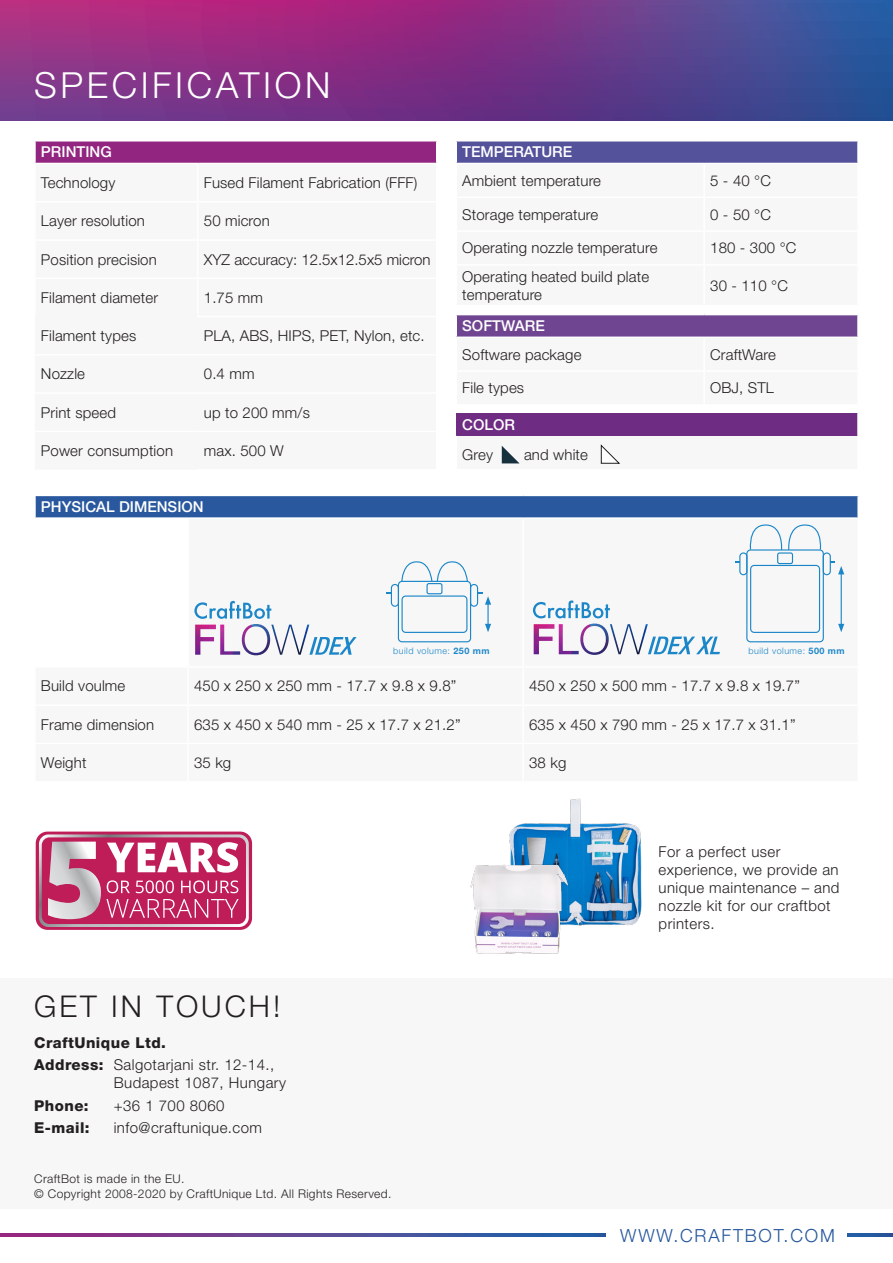
<style>
.page{position:relative;width:893px;height:1263px;background:#fff}
.page>*{position:absolute;margin:0;border:0;box-sizing:border-box;transform-origin:0 0}
.t1{font:300 36px "Helvetica Neue LT Pro";letter-spacing:.1em;color:#fff}
.t2{font:300 30px "Helvetica Neue LT Pro";letter-spacing:.1em;color:#231f20}
.t3{font:300 18px "Helvetica Neue";letter-spacing:.1em;color:#26579c}
.t4{font:300 15px/18px "Helvetica Neue LT Pro";letter-spacing:.01em;color:#231f20}
.t5{font:300 15px/18px "Helvetica Neue LT Pro";letter-spacing:.03em;color:#231f20}
.t6{font:500 15px "Helvetica Neue LT Pro";color:#fff}
.t7{font:800 15px "Helvetica Neue LT Pro";letter-spacing:.03em;color:#231f20}
.t8{font:300 12px "Helvetica Neue LT Pro";letter-spacing:.03em;color:#231f20}
.t9{font:300 9px "Helvetica Neue LT Pro";letter-spacing:.05em;color:#1c87c8}
.s1{font-weight:700}
.s2{font-weight:800}
</style>
<div class="page">
<svg style="left:0;top:0;width:893px;height:121px;background:#733789"></svg>
<div style="left:0;top:978px;width:893px;height:231px;background:#f7f7f8"></div>
<svg style="left:0;top:1233px;width:606px;height:4px;background:#5d4794"></svg>
<svg style="left:847px;top:1233px;width:46px;height:4px"></svg>
<div style="left:35px;top:495px;width:823px;height:23px;background:#29589e"></div>
<hr style="left:34px;top:495px;width:154px;height:1px;background:#fff">
<hr style="left:34px;top:496px;width:2px;height:21px;background:#fff">
<hr style="left:188px;top:495px;width:335px;height:1px;background:#fff">
<hr style="left:523px;top:495px;width:336px;height:1px;background:#fff">
<hr style="left:857px;top:496px;width:2px;height:22px;background:#fff">
<hr style="left:34px;top:517px;width:154px;height:2px;background:#fff">
<hr style="left:188px;top:517px;width:335px;height:2px;background:#fff">
<hr style="left:523px;top:517px;width:334px;height:2px;background:#fff">
<div style="left:35px;top:141px;width:402px;height:22px;background:#922580"></div>
<hr style="left:34px;top:140px;width:164px;height:2px;background:#fff">
<hr style="left:34px;top:142px;width:2px;height:21px;background:#fff">
<hr style="left:198px;top:140px;width:239px;height:2px;background:#fff">
<svg style="left:436px;top:142px;width:1px;height:21px"></svg>
<div style="left:456px;top:141px;width:402px;height:22px;background:#54529b"></div>
<hr style="left:455px;top:140px;width:249px;height:2px;background:#fff">
<hr style="left:455px;top:142px;width:2px;height:21px;background:#fff">
<hr style="left:704px;top:140px;width:155px;height:2px;background:#fff">
<hr style="left:857px;top:142px;width:2px;height:21px;background:#fff">
<div style="left:456px;top:315px;width:402px;height:22px;background:#6f4591"></div>
<hr style="left:455px;top:315px;width:2px;height:22px;background:#fff">
<hr style="left:857px;top:315px;width:2px;height:22px;background:#fff">
<div style="left:456px;top:413px;width:402px;height:23px;background:#6e2c83"></div>
<div style="left:456px;top:436px;width:402px;height:34px;background:#f7f7f8"></div>
<hr style="left:857px;top:413px;width:2px;height:23px;background:#fff">
<hr style="left:455px;top:436px;width:2px;height:33px;background:#fff">
<hr style="left:857px;top:436px;width:2px;height:33px;background:#fff">
<hr style="left:455px;top:469px;width:404px;height:1px;background:#fff">
<svg style="left:502px;top:446px;width:17px;height:17px"></svg>
<svg style="left:601px;top:445px;width:19px;height:19px"></svg>
<svg style="left:194px;top:600px;width:163px;height:56px"></svg>
<svg style="left:532px;top:600px;width:188px;height:55px"></svg>
<div style="left:36px;top:831px;width:216px;height:99px;background:#bf1d58;border-radius:12px"></div>
<svg style="left:39px;top:834px;width:210px;height:93px"></svg>
<img style="left:509px;top:798px;width:133px;height:128px">
<img style="left:470px;top:854px;width:107px;height:100px">
<div style="left:398px;top:581px;width:73px;height:61px;border:1px solid #1c87c8;border-radius:4px"></div>
<div style="left:470px;top:584px;width:8px;height:23px;border:1px solid #1c87c8;border-radius:4px"></div>
<div style="left:391px;top:584px;width:8px;height:23px;border:1px solid #1c87c8;border-radius:4px"></div>
<div style="left:401px;top:595px;width:66px;height:38px;border:1px solid #1c87c8;border-radius:4px"></div>
<div style="left:426px;top:583px;width:16px;height:11px;border:1px solid #1c87c8;border-radius:2px"></div>
<svg style="left:401px;top:561px;width:68px;height:22px"></svg>
<hr style="left:487px;top:602px;width:2px;height:24px;background:#1c87c8">
<svg style="left:477px;top:592px;width:14px;height:13px"></svg>
<svg style="left:485px;top:624px;width:6px;height:8px"></svg>
<div style="left:746px;top:549px;width:78px;height:93px;border:1px solid #1c87c8;border-radius:4px"></div>
<div style="left:823px;top:552px;width:8px;height:23px;border:1px solid #1c87c8;border-radius:3px"></div>
<div style="left:739px;top:552px;width:8px;height:23px;border:1px solid #1c87c8;border-radius:3px"></div>
<svg style="left:749px;top:524px;width:73px;height:27px"></svg>
<div style="left:750px;top:565px;width:70px;height:68px;border:1px solid #1c87c8;border-radius:4px"></div>
<div style="left:777px;top:552px;width:16px;height:12px;border:1px solid #1c87c8;border-radius:2px"></div>
<hr style="left:841px;top:572px;width:1px;height:54px;background:#1c87c8">
<svg style="left:830px;top:561px;width:14px;height:13px"></svg>
<svg style="left:838px;top:624px;width:6px;height:8px"></svg>
<p class="t1" style="left:34px;top:63px;width:298px">SPECIFICATION</p>
<p class="t6" style="left:41px;top:143px;width:72px">PRINTING</p>
<p class="t4" style="left:41px;top:173px;width:76px">Technology</p>
<p class="t4" style="left:204px;top:173px;width:215px">Fused Filament Fabrication (FFF)</p>
<p class="t4" style="left:41px;top:212px;width:105px">Layer resolution</p>
<p class="t4" style="left:204px;top:212px;width:67px">50 micron</p>
<p class="t4" style="left:41px;top:250px;width:117px">Position precision</p>
<p class="t4" style="left:204px;top:250px;width:228px">XYZ accuracy: 12.5x12.5x5 micron</p>
<p class="t4" style="left:41px;top:288px;width:119px">Filament diameter</p>
<p class="t4" style="left:204px;top:288px;width:61px">1.75 mm</p>
<p class="t4" style="left:41px;top:326px;width:97px">Filament types</p>
<p class="t4" style="left:204px;top:326px;width:222px">PLA, ABS, HIPS, PET, Nylon, etc.</p>
<p class="t4" style="left:41px;top:365px;width:46px">Nozzle</p>
<p class="t4" style="left:204px;top:365px;width:52px">0.4 mm</p>
<p class="t4" style="left:41px;top:403px;width:77px">Print speed</p>
<p class="t4" style="left:204px;top:403px;width:108px">up to 200 mm/s</p>
<p class="t4" style="left:41px;top:441px;width:134px">Power consumption</p>
<p class="t4" style="left:204px;top:441px;width:81px">max. 500 W</p>
<p class="t6" style="left:41px;top:498px;width:164px">PHYSICAL DIMENSION</p>
<p class="t6" style="left:462px;top:143px;width:112px">TEMPERATURE</p>
<p class="t4" style="left:462px;top:171px;width:140px">Ambient temperature</p>
<p class="t4" style="left:710px;top:171px;width:62px">5 - 40 °C</p>
<p class="t4" style="left:462px;top:205px;width:138px">Storage temperature</p>
<p class="t4" style="left:710px;top:205px;width:62px">0 - 50 °C</p>
<p class="t4" style="left:462px;top:239px;width:197px">Operating nozzle temperature</p>
<p class="t4" style="left:710px;top:239px;width:88px">180 - 300 °C</p>
<p class="t4" style="left:462px;top:267px;width:188px">Operating heated build plate temperature</p>
<p class="t4" style="left:710px;top:276px;width:79px">30 - 110 °C</p>
<p class="t6" style="left:462px;top:317px;width:84px">SOFTWARE</p>
<p class="t4" style="left:462px;top:345px;width:121px">Software package</p>
<p class="t4" style="left:710px;top:345px;width:67px">CraftWare</p>
<p class="t4" style="left:462px;top:379px;width:63px">File types</p>
<p class="t4" style="left:710px;top:379px;width:65px">OBJ, STL</p>
<p class="t6" style="left:462px;top:416px;width:54px">COLOR</p>
<p class="t4" style="left:462px;top:446px;width:32px">Grey</p>
<p class="t4" style="left:524px;top:446px;width:65px">and white</p>
<p class="t9" style="left:393px;top:646px;width:98px">build volume: <span class="s1">250 mm</span></p>
<p class="t9" style="left:748px;top:646px;width:98px">build volume: <span class="s1">500 mm</span></p>
<p class="t4" style="left:41px;top:677px;width:86px">Build voulme</p>
<p class="t4" style="left:194px;top:677px;width:264px">450 x 250 x 250 mm - 17.7 x 9.8 x 9.8”</p>
<p class="t4" style="left:529px;top:677px;width:272px">450 x 250 x 500 mm - 17.7 x 9.8 x 19.7”</p>
<p class="t4" style="left:41px;top:715px;width:115px">Frame dimension</p>
<p class="t4" style="left:194px;top:715px;width:268px">635 x 450 x 540 mm - 25 x 17.7 x 21.2”</p>
<p class="t4" style="left:529px;top:715px;width:268px">635 x 450 x 790 mm - 25 x 17.7 x 31.1”</p>
<p class="t4" style="left:41px;top:753px;width:47px">Weight</p>
<p class="t4" style="left:194px;top:753px;width:39px">35 kg</p>
<p class="t4" style="left:529px;top:753px;width:39px">38 kg</p>
<p class="t2" style="left:34px;top:988px;width:248px">GET IN TOUCH!</p>
<p class="t7" style="left:34px;top:1034px;width:133px">CraftUnique Ltd.</p>
<p class="t5" style="left:114px;top:1056px;width:174px;text-indent:-79px"><span class="s2">Address:</span> Salgotarjani str. 12-14.,<br>Budapest 1087, Hungary</p>
<p class="t7" style="left:34px;top:1096px;width:56px">Phone:</p>
<p class="t5" style="left:114px;top:1096px;width:112px">+36 1 700 8060</p>
<p class="t7" style="left:34px;top:1119px;width:57px">E-mail:</p>
<p class="t5" style="left:114px;top:1118px;width:150px">info@craftunique.com</p>
<p class="t8" style="left:34px;top:1172px;width:152px">CraftBot is made in the EU.</p>
<p class="t8" style="left:34px;top:1186px;width:359px">© Copyright 2008-2020 by CraftUnique Ltd. All Rights Reserved.</p>
<p class="t5" style="left:659px;top:842px;width:182px">For a perfect user experience, we provide an unique maintenance – and nozzle kit for our craftbot printers.</p>
<p class="t3" style="left:620px;top:1221px;width:216px">WWW.CRAFTBOT.COM</p>
</div>
